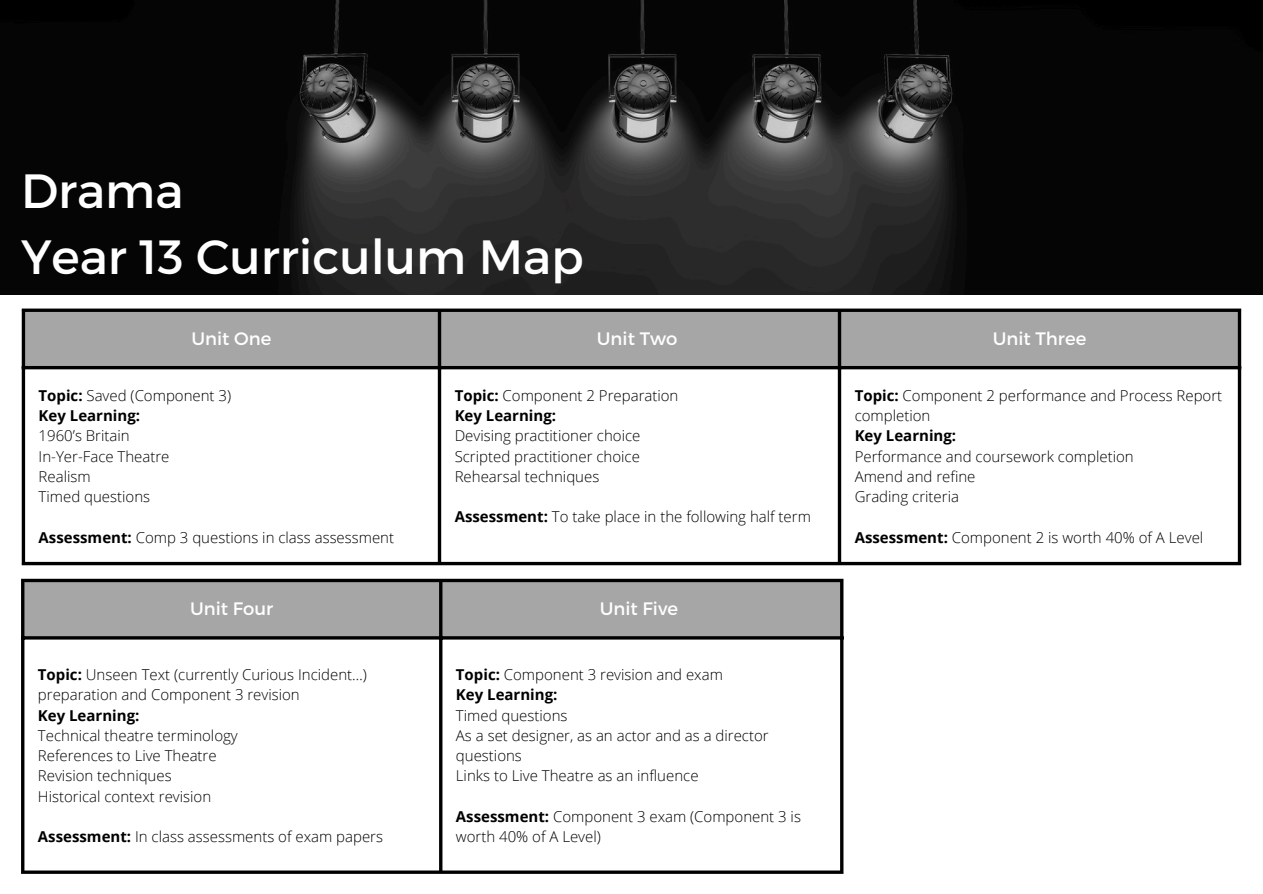
<style>
.page{position:relative;width:1263px;height:894px;background:#fff}
.page>*{position:absolute;margin:0;border:0;box-sizing:border-box;transform-origin:0 0}
.t1{font:48px/66.3px "Montserrat";color:#fff}
.t2{font:18px "Montserrat";color:#fff}
.t3{font:300 15px/20.2px "Open Sans";color:#000}
.t4{font:700 15px "Open Sans";color:#000}
.s1{font-weight:700}
</style>
<div class="page">
<div style="left:25px;top:312px;width:1213px;height:54px;background:#a6a6a6"></div>
<hr style="left:22px;top:312px;width:3px;height:249px;background:#000">
<hr style="left:438px;top:312px;width:3px;height:249px;background:#000">
<hr style="left:838px;top:312px;width:3px;height:249px;background:#000">
<hr style="left:1238px;top:312px;width:3px;height:249px;background:#000">
<svg style="left:22px;top:308px;width:1219px;height:4px;background:#252525"></svg>
<hr style="left:22px;top:366px;width:1219px;height:3px;background:#000">
<svg style="left:22px;top:561px;width:1219px;height:4px;background:#383838"></svg>
<img style="left:0;top:0;width:1263px;height:295px">
<div style="left:24px;top:582px;width:816px;height:54px;background:#a6a6a6"></div>
<hr style="left:21px;top:582px;width:3px;height:288px;background:#000">
<hr style="left:439px;top:582px;width:3px;height:288px;background:#000">
<hr style="left:840px;top:582px;width:3px;height:288px;background:#000">
<svg style="left:21px;top:578px;width:822px;height:4px;background:#313131"></svg>
<hr style="left:21px;top:636px;width:822px;height:3px;background:#000">
<hr style="left:21px;top:870px;width:822px;height:3px;background:#000">
<p class="t1" style="left:21px;top:155px;width:564px">Drama<br>Year 13 Curriculum Map</p>
<p class="t2" style="left:192px;top:326px;width:81px">Unit One</p>
<h1 class="t2" style="left:597px;top:326px;width:82px">Unit Two</h1>
<p class="t2" style="left:993px;top:326px;width:95px">Unit Three</p>
<p class="t3" style="left:39px;top:385px;width:194px"><span class="s1">Topic:</span> Saved (Component 3)</p>
<p class="t4" style="left:39px;top:405px;width:103px">Key Learning:</p>
<p class="t3" style="left:39px;top:425px;width:93px">1960’s Britain</p>
<p class="t3" style="left:39px;top:445px;width:132px">In-Yer-Face Theatre</p>
<p class="t3" style="left:39px;top:466px;width:54px">Realism</p>
<p class="t3" style="left:39px;top:486px;width:113px">Timed questions</p>
<p class="t3" style="left:39px;top:526px;width:357px"><span class="s1">Assessment:</span> Comp 3 questions in class assessment</p>
<p class="t3" style="left:455px;top:385px;width:225px"><span class="s1">Topic:</span> Component 2 Preparation</p>
<p class="t4" style="left:455px;top:405px;width:103px">Key Learning:</p>
<p class="t3" style="left:455px;top:425px;width:187px">Devising practitioner choice</p>
<p class="t3" style="left:455px;top:445px;width:187px">Scripted practitioner choice</p>
<p class="t3" style="left:455px;top:466px;width:146px">Rehearsal techniques</p>
<p class="t3" style="left:455px;top:506px;width:358px"><span class="s1">Assessment:</span> To take place in the following half term</p>
<p class="t2" style="left:190px;top:596px;width:85px">Unit Four</p>
<p class="t2" style="left:600px;top:596px;width:80px">Unit Five</p>
<p class="t3" style="left:38px;top:664px;width:331px"><span class="s1">Topic:</span> Unseen Text (currently Curious Incident…) preparation and Component 3 revision</p>
<p class="t4" style="left:38px;top:704px;width:103px">Key Learning:</p>
<p class="t3" style="left:38px;top:724px;width:201px">Technical theatre terminology</p>
<p class="t3" style="left:38px;top:745px;width:180px">References to Live Theatre</p>
<p class="t3" style="left:38px;top:765px;width:135px">Revision techniques</p>
<p class="t3" style="left:38px;top:785px;width:175px">Historical context revision</p>
<p class="t3" style="left:38px;top:826px;width:347px"><span class="s1">Assessment:</span> In class assessments of exam papers</p>
<p class="t3" style="left:456px;top:664px;width:268px"><span class="s1">Topic:</span> Component 3 revision and exam</p>
<p class="t4" style="left:456px;top:684px;width:103px">Key Learning:</p>
<p class="t3" style="left:456px;top:704px;width:113px">Timed questions</p>
<p class="t3" style="left:456px;top:724px;width:314px">As a set designer, as an actor and as a director questions</p>
<p class="t3" style="left:456px;top:765px;width:244px">Links to Live Theatre as an influence</p>
<p class="t3" style="left:456px;top:805px;width:347px"><span class="s1">Assessment:</span> Component 3 exam (Component 3 is worth 40% of A Level)</p>
<p class="t3" style="left:855px;top:385px;width:369px"><span class="s1">Topic:</span> Component 2 performance and Process Report completion</p>
<p class="t4" style="left:855px;top:425px;width:103px">Key Learning:</p>
<p class="t3" style="left:855px;top:445px;width:280px">Performance and coursework completion</p>
<p class="t3" style="left:855px;top:466px;width:122px">Amend and refine</p>
<p class="t3" style="left:855px;top:486px;width:106px">Grading criteria</p>
<p class="t3" style="left:855px;top:526px;width:350px"><span class="s1">Assessment:</span> Component 2 is worth 40% of A Level</p>
</div>
